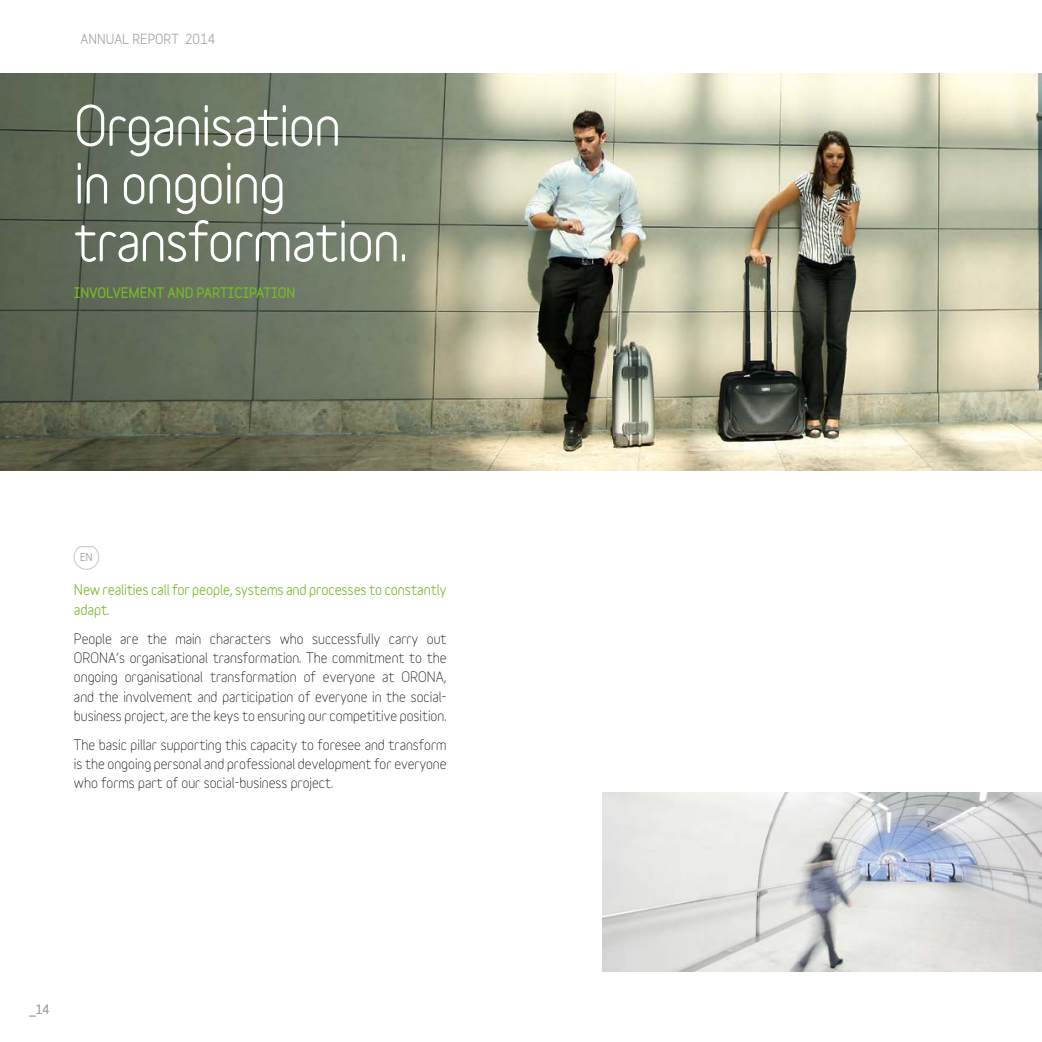
<style>
.page{position:relative;width:1042px;height:1042px;background:#fff}
.page>*{position:absolute;margin:0;border:0;box-sizing:border-box;transform-origin:0 0}
.t1{font:700 52.5px/57.8px "Variable";letter-spacing:-.02em;color:#fff}
.t2{font:14px/19.2px "Variable";color:#1a1a18;text-align:justify}
.t3{font:700 14px/19.2px "Variable";letter-spacing:-.01em;color:#76b828}
.t4{font:900 13.12px "Variable";color:#76b828}
.t5{font:700 13.12px "Variable";color:#9c9d9d}
.t6{font:700 12.25px "Variable";color:#9c9d9d}
.t7{font:10.5px "Variable";color:#636362}
</style>
<div class="page">
<img style="left:602px;top:793px;width:440px;height:178px">
<img style="left:0;top:73px;width:1042px;height:397px">
<svg style="left:74px;top:546px;width:25px;height:24px"></svg>
<p class="t5" style="left:81px;top:31px;width:136px">Annual Report 2014</p>
<h1 class="t1" style="left:74px;top:97px;width:336px">Organisation<br>in ongoing transformation.</h1>
<p class="t4" style="left:74px;top:284px;width:223px">INVOLVEMENT AND PARTICIPATION</p>
<p class="t7" style="left:80px;top:551px;width:14px">EN</p>
<p class="t3" style="left:74px;top:580px;width:374px">N ew realities call for people, systems and processes to constantly adapt.</p>
<p class="t2" style="left:74px;top:629px;width:374px">People are the main characters who successfully carry out ORONA’s organisational transformation. The commitment to the ongoing organisational transformation of everyone at ORONA, and the involvement and participation of everyone in the social&shy;business project, are the keys to ensuring our competitive position.</p>
<p class="t2" style="left:74px;top:735px;width:374px">The basic pillar supporting this capacity to foresee and transform is the ongoing personal and professional development for everyone who forms part of our social-business project.</p>
<p class="t6" style="left:29px;top:1002px;width:22px">_14</p>
</div>
